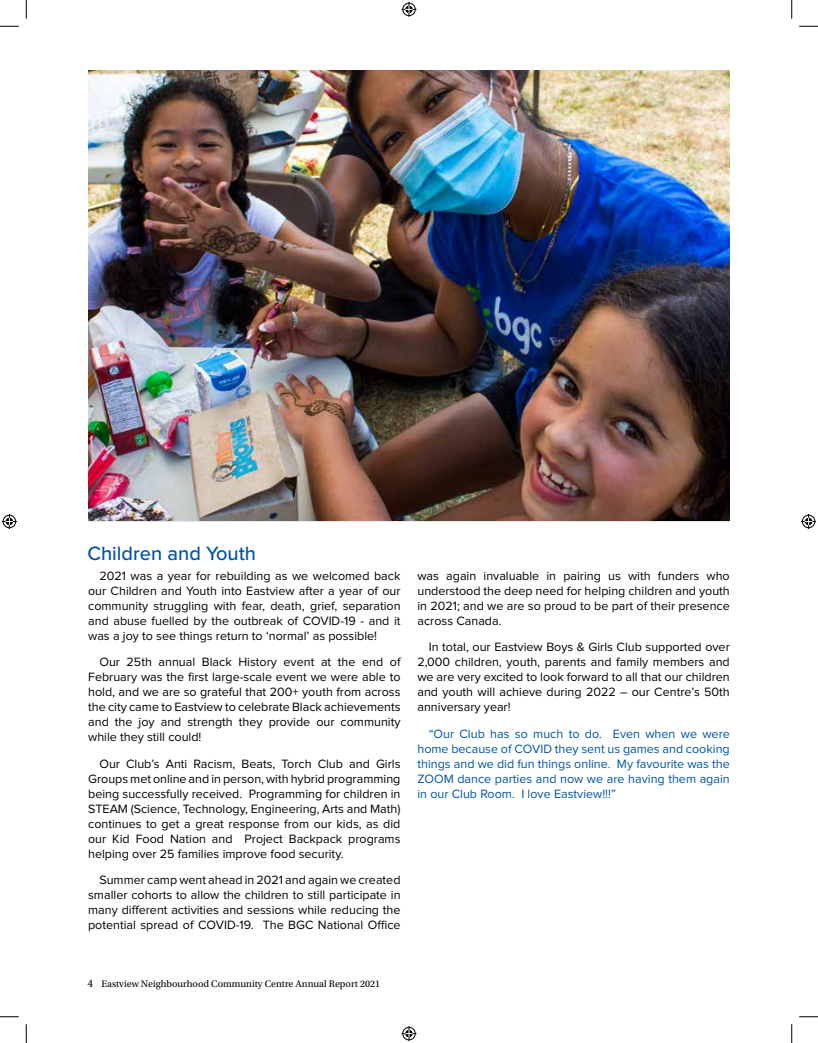
<style>
.page{position:relative;width:818px;height:1043px;background:#fff}
.page>*{position:absolute;margin:0;border:0;box-sizing:border-box;transform-origin:0 0}
.t1{font:500 20px "Proxima Nova";color:#0054a6}
.t2{font:12.5px/15px "Proxima Nova";color:#000;text-align:justify}
.t3{font:12.5px/15px "Proxima Nova";color:#0054a6;text-align:justify}
.t4{font:10px "Utopia Std";color:#000}
.s1{font-size:11.25px}
</style>
<div class="page">
<img style="left:88px;top:71px;width:641px;height:450px">
<svg style="left:0;top:25px;width:19px;height:2px"></svg>
<svg style="left:799px;top:25px;width:19px;height:2px"></svg>
<svg style="left:0;top:1016px;width:19px;height:1px"></svg>
<svg style="left:799px;top:1016px;width:19px;height:1px"></svg>
<svg style="left:25px;top:0;width:2px;height:19px"></svg>
<svg style="left:25px;top:1024px;width:2px;height:18px"></svg>
<svg style="left:791px;top:0;width:1px;height:19px"></svg>
<svg style="left:791px;top:1024px;width:1px;height:18px"></svg>
<svg style="left:401px;top:2px;width:15px;height:15px"></svg>
<svg style="left:401px;top:1026px;width:15px;height:15px"></svg>
<svg style="left:2px;top:514px;width:15px;height:15px"></svg>
<svg style="left:801px;top:514px;width:15px;height:15px"></svg>
<h1 class="t1" style="left:87px;top:541px;width:170px">Children and Youth</h1>
<p class="t2" style="left:88px;top:569px;width:314px;text-indent:11px">2021 was a year for rebuilding as we welcomed back our Children and Youth into Eastview after a year of our community struggling with fear, death, grief, separation and abuse fuelled by the outbreak of COVID-19 - and it was a joy to see things return to ‘normal’ as possible!</p>
<p class="t2" style="left:88px;top:655px;width:314px;text-indent:11px">Our 25th annual Black History event at the end of February was the first large-scale event we were able to hold, and we are so grateful that 200+ youth from across the city came to Eastview to celebrate Black achievements and the joy and strength they provide our community while they still could!</p>
<p class="t2" style="left:88px;top:756px;width:314px;text-indent:11px">Our Club’s Anti Racism, Beats, Torch Club and Girls Groups met online and in person, with hybrid programming being successfully received. Programming for children in STEAM (Science, Technology, Engineering, Arts and Math) continues to get a great response from our kids, as did our Kid Food Nation and Project Backpack programs helping over 25 families improve food security.</p>
<p class="t2" style="left:88px;top:873px;width:314px;text-indent:11px">Summer camp went ahead in 2021 and again we created smaller cohorts to allow the children to still participate in many different activities and sessions while reducing the potential spread of COVID-19. The BGC National Office</p>
<p class="t2" style="left:417px;top:569px;width:314px">was again invaluable in pairing us with funders who understood the deep need for helping children and youth in 2021; and we are so proud to be part of their presence across Canada.</p>
<p class="t2" style="left:417px;top:640px;width:314px;text-indent:11px">In total, our Eastview Boys &amp; Girls Club supported over 2,000 children, youth, parents and family members and we are very excited to look forward to all that our children and youth will achieve during 2022 – our Centre’s 50th anniversary year!</p>
<p class="t3" style="left:417px;top:726px;width:314px;text-indent:11px">“Our Club has so much to do. Even when we were home because of COVID they sent us games and cooking things and we did fun things online. My favourite was the ZOOM dance parties and now we are having them again in our Club Room. I love Eastview!!!”</p>
<p class="t4" style="left:87px;top:977px;width:294px"><span class="s1">4</span> Eastview Neighbourhood Community Centre Annual Report 2021</p>
</div>
